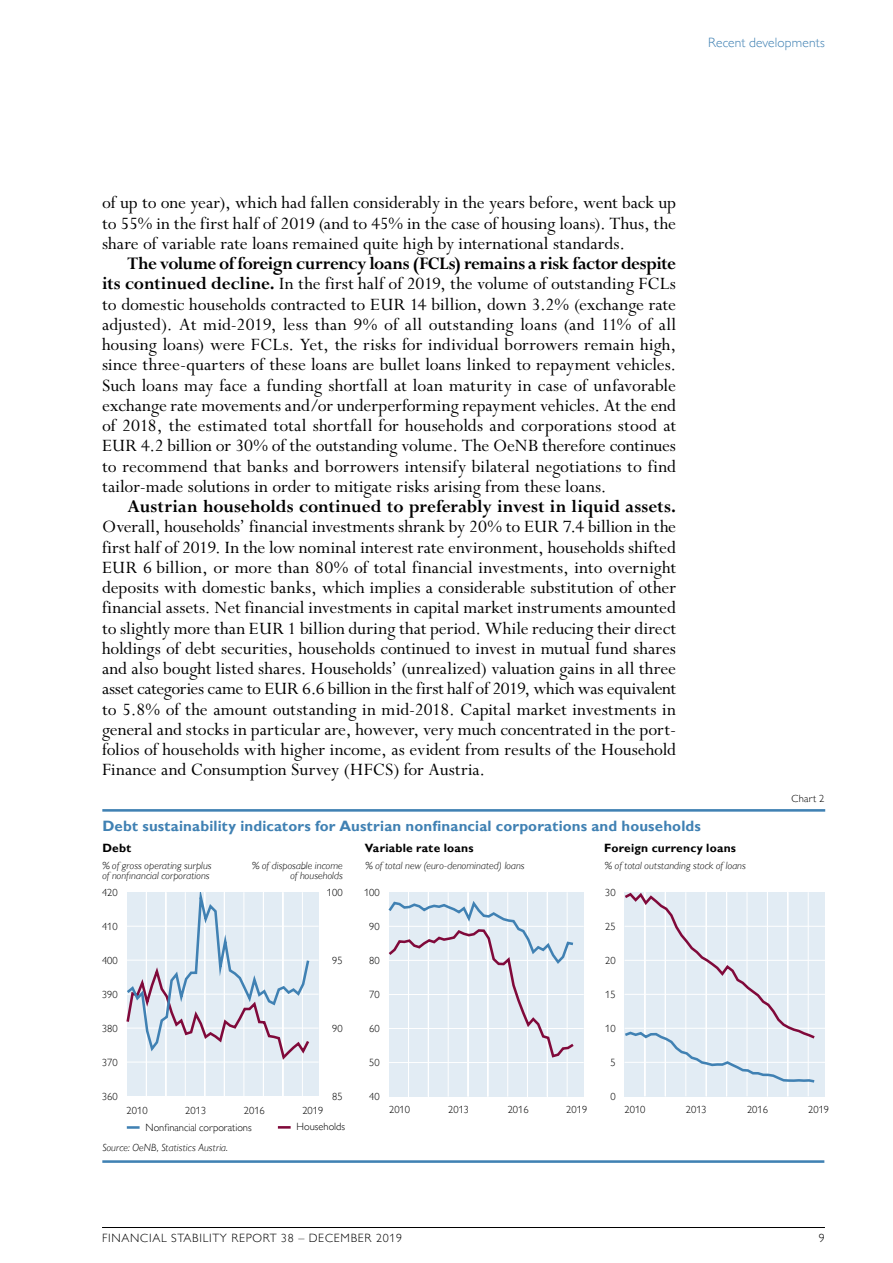
<style>
.page{position:relative;width:893px;height:1263px;background:#fff}
.page>*{position:absolute;margin:0;border:0;box-sizing:border-box;transform-origin:0 0}
.Text{font:19.5px/20.2px "Perpetua Std";color:#000;text-align:justify}
.t1{font:700 15px "Gill Sans MT Pro";letter-spacing:.01em;color:#4081b3}
.t2{font:300 13.5px "Gill Sans MT Pro";letter-spacing:.01em;color:#4081b3}
.t3{font:700 12px "Gill Sans MT Pro";letter-spacing:.02em;color:#000}
.t4{font:300 12px "Gill Sans MT Pro";letter-spacing:.06em;color:#000}
.t5{font:italic 300 10.5px/10.5px "Gill Sans MT Pro";letter-spacing:.01em;color:#000}
.t6{font:300 10.5px "Gill Sans MT Pro";color:#000}
.s1{font-weight:700}
</style>
<div class="page">
<hr style="left:102px;top:1227px;width:723px;height:1px;background:#000">
<hr style="left:102px;top:809px;width:723px;height:3px;background:#4081b3">
<hr style="left:102px;top:1160px;width:722px;height:3px;background:#4081b3">
<svg style="left:278px;top:1126px;width:13px;height:2px"></svg>
<svg style="left:127px;top:1126px;width:13px;height:3px"></svg>
<div style="left:127px;top:892px;width:192px;height:204px;background:#e2ecf4"></div>
<hr style="left:127px;top:1062px;width:192px;height:1px;background:#fff">
<hr style="left:127px;top:1028px;width:192px;height:1px;background:#fff">
<hr style="left:127px;top:994px;width:192px;height:1px;background:#fff">
<hr style="left:127px;top:960px;width:192px;height:1px;background:#fff">
<hr style="left:127px;top:926px;width:192px;height:1px;background:#fff">
<hr style="left:146px;top:892px;width:1px;height:204px;background:#fff">
<hr style="left:166px;top:892px;width:1px;height:204px;background:#fff">
<hr style="left:204px;top:892px;width:1px;height:204px;background:#fff">
<hr style="left:224px;top:892px;width:1px;height:204px;background:#fff">
<hr style="left:263px;top:892px;width:1px;height:204px;background:#fff">
<hr style="left:283px;top:892px;width:1px;height:204px;background:#fff">
<hr style="left:185px;top:892px;width:1px;height:204px;background:#fff">
<hr style="left:243px;top:892px;width:1px;height:204px;background:#fff">
<hr style="left:302px;top:892px;width:1px;height:204px;background:#fff">
<svg style="left:126px;top:892px;width:185px;height:170px"></svg>
<div style="left:389px;top:892px;width:195px;height:204px;background:#e2ecf4"></div>
<hr style="left:389px;top:1062px;width:195px;height:1px;background:#fff">
<hr style="left:389px;top:1028px;width:195px;height:1px;background:#fff">
<hr style="left:389px;top:994px;width:195px;height:1px;background:#fff">
<hr style="left:389px;top:960px;width:195px;height:1px;background:#fff">
<hr style="left:389px;top:926px;width:195px;height:1px;background:#fff">
<hr style="left:408px;top:892px;width:1px;height:204px;background:#fff">
<hr style="left:428px;top:892px;width:1px;height:204px;background:#fff">
<hr style="left:468px;top:892px;width:1px;height:204px;background:#fff">
<hr style="left:487px;top:892px;width:1px;height:204px;background:#fff">
<hr style="left:527px;top:892px;width:1px;height:204px;background:#fff">
<hr style="left:547px;top:892px;width:1px;height:204px;background:#fff">
<hr style="left:448px;top:892px;width:1px;height:204px;background:#fff">
<hr style="left:507px;top:892px;width:1px;height:204px;background:#fff">
<hr style="left:567px;top:892px;width:1px;height:204px;background:#fff">
<svg style="left:388px;top:898px;width:186px;height:161px"></svg>
<div style="left:624px;top:892px;width:201px;height:204px;background:#e2ecf4"></div>
<hr style="left:624px;top:1062px;width:201px;height:1px;background:#fff">
<hr style="left:624px;top:1028px;width:201px;height:1px;background:#fff">
<hr style="left:624px;top:994px;width:201px;height:1px;background:#fff">
<hr style="left:624px;top:960px;width:201px;height:1px;background:#fff">
<hr style="left:624px;top:926px;width:201px;height:1px;background:#fff">
<hr style="left:644px;top:892px;width:1px;height:204px;background:#fff">
<hr style="left:665px;top:892px;width:1px;height:204px;background:#fff">
<hr style="left:706px;top:892px;width:1px;height:204px;background:#fff">
<hr style="left:726px;top:892px;width:1px;height:204px;background:#fff">
<hr style="left:767px;top:892px;width:1px;height:204px;background:#fff">
<hr style="left:787px;top:892px;width:1px;height:204px;background:#fff">
<hr style="left:685px;top:892px;width:1px;height:204px;background:#fff">
<hr style="left:747px;top:892px;width:1px;height:204px;background:#fff">
<hr style="left:808px;top:892px;width:1px;height:204px;background:#fff">
<svg style="left:624px;top:892px;width:191px;height:192px"></svg>
<p class="t2" style="left:708px;top:35px;width:118px">Recent developments</p>
<p class="Text" style="left:102px;top:193px;width:575px">of up to one year), which had fallen considerably in the years before, went back up to 55% in the first half of 2019 (and to 45% in the case of housing loans). Thus, the share of variable rate loans remained quite high by international standards.</p>
<p class="Text" style="left:102px;top:254px;width:576px;text-indent:26px"><span class="s1">The volume of foreign currency loans (FCLs) remains a risk factor despite its continued decline.</span> In the first half of 2019, the volume of outstanding FCLs to domestic households contracted to EUR 14 billion, down 3.2% (exchange rate adjusted). At mid-2019, less than 9% of all outstanding loans (and 11% of all housing loans) were FCLs. Yet, the risks for individual borrowers remain high, since three-quarters of these loans are bullet loans linked to repayment vehicles.<br>Such loans may face a funding shortfall at loan maturity in case of unfavorable exchange rate movements and/or underperforming repayment vehicles. At the end of 2018, the estimated total shortfall for households and corporations stood at EUR 4.2 billion or 30% of the outstanding volume. The OeNB therefore continues to recommend that banks and borrowers intensify bilateral negotiations to find tailor-made solutions in order to mitigate risks arising from these loans.</p>
<p class="Text" style="left:102px;top:497px;width:576px;text-indent:26px"><span class="s1">Austrian households continued to preferably invest in liquid assets.<br></span>Overall, households’ financial investments shrank by 20% to EUR 7.4 billion in the first half of 2019. In the low nominal interest rate environment, households shifted EUR 6 billion, or more than 80% of total financial investments, into overnight deposits with domestic banks, which implies a considerable substitution of other financial assets. Net financial investments in capital market instruments amounted to slightly more than EUR 1 billion during that period. While reducing their direct holdings of debt securities, households continued to invest in mutual fund shares and also bought listed shares. Households’ (unrealized) valuation gains in all three asset categories came to EUR 6.6 billion in the first half of 2019, which was equivalent to 5.8% of the amount outstanding in mid-2018. Capital market investments in general and stocks in particular are, however, very much concentrated in the port&shy;folios of households with higher income, as evident from results of the Household Finance and Consumption Survey (HFCS) for Austria.</p>
<p class="t1" style="left:102px;top:816px;width:600px">Debt sustainability indicators for Austrian nonfinancial corporations and households</p>
<p class="t6" style="left:791px;top:792px;width:34px">Chart 2</p>
<p class="t3" style="left:102px;top:840px;width:30px">Debt</p>
<p class="t6" style="left:102px;top:886px;width:17px">420</p>
<p class="t6" style="left:102px;top:920px;width:17px">410</p>
<p class="t6" style="left:102px;top:954px;width:17px">400</p>
<p class="t6" style="left:102px;top:988px;width:17px">390</p>
<p class="t6" style="left:102px;top:1022px;width:17px">380</p>
<p class="t6" style="left:102px;top:1056px;width:17px">370</p>
<p class="t6" style="left:102px;top:1090px;width:17px">360</p>
<p class="t5" style="left:102px;top:860px;width:111px">% of gross operating surplus of nonfinancial corporations</p>
<p class="t5" style="left:252px;top:860px;width:92px;text-align:right">% of disposable income of households</p>
<p class="t6" style="left:327px;top:886px;width:17px">100</p>
<p class="t6" style="left:332px;top:954px;width:12px">95</p>
<p class="t6" style="left:332px;top:1022px;width:12px">90</p>
<p class="t6" style="left:332px;top:1090px;width:12px">85</p>
<p class="t3" style="left:365px;top:840px;width:110px">Variable rate loans</p>
<p class="t5" style="left:366px;top:860px;width:161px">% of total new (euro-denominated) loans</p>
<p class="t6" style="left:364px;top:886px;width:17px">100</p>
<p class="t6" style="left:369px;top:920px;width:12px">90</p>
<p class="t6" style="left:369px;top:954px;width:12px">80</p>
<p class="t6" style="left:369px;top:988px;width:12px">70</p>
<p class="t6" style="left:369px;top:1022px;width:12px">60</p>
<p class="t6" style="left:369px;top:1056px;width:12px">50</p>
<p class="t6" style="left:369px;top:1090px;width:12px">40</p>
<p class="t3" style="left:604px;top:840px;width:133px">Foreign currency loans</p>
<p class="t5" style="left:605px;top:860px;width:142px">% of total outstanding stock of loans</p>
<p class="t6" style="left:605px;top:886px;width:12px">30</p>
<p class="t6" style="left:605px;top:920px;width:12px">25</p>
<p class="t6" style="left:605px;top:954px;width:12px">20</p>
<p class="t6" style="left:605px;top:988px;width:12px">15</p>
<p class="t6" style="left:605px;top:1022px;width:12px">10</p>
<p class="t6" style="left:610px;top:1056px;width:7px">5</p>
<p class="t6" style="left:610px;top:1090px;width:7px">0</p>
<p class="t6" style="left:127px;top:1104px;width:22px">2010</p>
<p class="t6" style="left:185px;top:1104px;width:22px">2013</p>
<p class="t6" style="left:244px;top:1104px;width:22px">2016</p>
<p class="t6" style="left:302px;top:1104px;width:22px">2019</p>
<p class="t6" style="left:389px;top:1103px;width:22px">2010</p>
<p class="t6" style="left:448px;top:1103px;width:22px">2013</p>
<p class="t6" style="left:508px;top:1103px;width:22px">2016</p>
<p class="t6" style="left:566px;top:1103px;width:22px">2019</p>
<p class="t6" style="left:624px;top:1103px;width:22px">2010</p>
<p class="t6" style="left:686px;top:1103px;width:22px">2013</p>
<p class="t6" style="left:747px;top:1103px;width:22px">2016</p>
<p class="t6" style="left:808px;top:1103px;width:22px">2019</p>
<p class="t6" style="left:146px;top:1121px;width:108px">Nonfinancial corporations</p>
<p class="t6" style="left:297px;top:1120px;width:50px">Households</p>
<p class="t5" style="left:102px;top:1142px;width:127px">Source: OeNB, Statistics Austria.</p>
<p class="t4" style="left:102px;top:1231px;width:302px">FINANCIAL STABILITY REPORT 38 – DECEMBER 2019</p>
<p class="t4" style="left:819px;top:1231px;width:7px">9</p>
</div>
